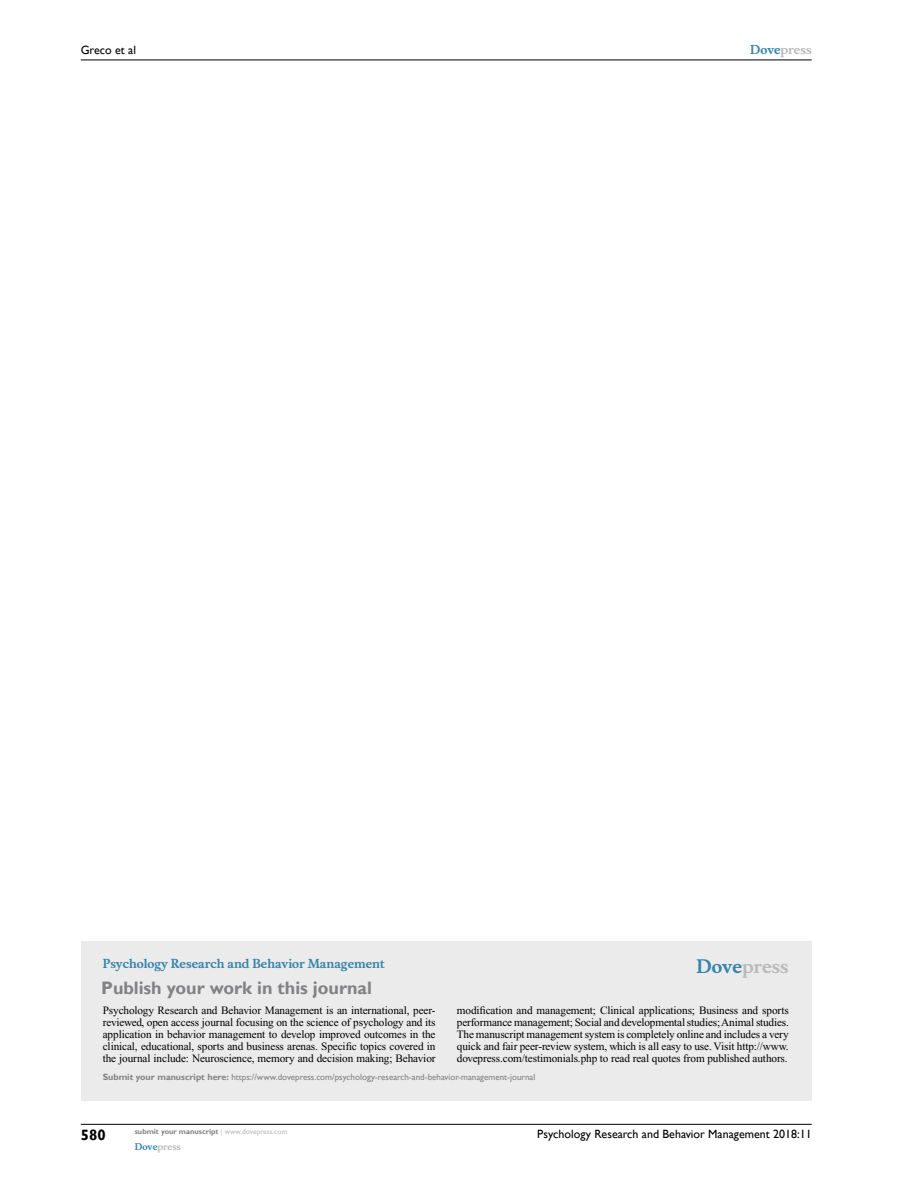
<style>
.page{position:relative;width:918px;height:1188px;background:#fff}
.page>*{position:absolute;margin:0;border:0;box-sizing:border-box;transform-origin:0 0}
.t1{font:700 18px "Gill Sans";color:#808285}
.t2{font:700 18px "Musee";color:#b8babc}
.t3{font:700 15px "Gill Sans";color:#000}
.t4{font:12px "Gill Sans";color:#000}
.t5{font:700 12px "Musee";color:#3785ad}
.t6{font:700 12px "Musee";color:#b8babc}
.t7{font:11.25px/12px "Times New Roman";letter-spacing:-.01em;color:#000;text-align:justify}
.t8{font:9px "Gill Sans";color:#808285}
.t9{font:700 9px "Musee";color:#b8babc}
.t10{font:700 7.5px "Gill Sans";color:#808285}
.s1{color:#3785ad}
.s2{font-weight:700}
.s3{font-weight:400;color:#b8babc}
</style>
<div class="page">
<div style="left:81px;top:941px;width:731px;height:160px;background:#ebebec"></div>
<hr style="left:81px;top:1124px;width:731px;height:1px;background:#000">
<hr style="left:81px;top:60px;width:731px;height:1px;background:#000">
<p class="t4" style="left:81px;top:43px;width:57px">Greco et al</p>
<p class="t6" style="left:750px;top:43px;width:63px"><span class="s1">Dove</span>press</p>
<p class="t5" style="left:103px;top:956px;width:284px">Psychology Research and Behavior Management</p>
<h1 class="t1" style="left:101px;top:977px;width:272px">Publish your work in this journal</h1>
<h1 class="t2" style="left:697px;top:955px;width:94px"><span class="s1">Dove</span>press</h1>
<p class="t7" style="left:103px;top:1004px;width:334px">Psychology Research and Behavior Management is an international, peer&shy;reviewed, open access journal focusing on the science of psychology and its application in behavior management to develop improved outcomes in the clinical, educational, sports and business arenas. Specific topics covered in the journal include: Neuroscience, memory and decision making; Behavior</p>
<p class="t7" style="left:457px;top:1004px;width:333px">modification and management; Clinical applications; Business and sports performance management; Social and developmental studies; Animal studies.<br>The manuscript management system is completely online and includes a very quick and fair peer-review system, which is all easy to use. Visit http://www. dovepress.com/testimonials.php to read real quotes from published authors.</p>
<p class="t8" style="left:103px;top:1072px;width:434px"><span class="s2">Submit your manuscript here:</span> https://www.dovepress.com/psychology-research-and-behavior-management-journal</p>
<h2 class="t3" style="left:81px;top:1126px;width:26px">580</h2>
<p class="t10" style="left:135px;top:1127px;width:154px">submit your manuscript <span class="s3">| www.dovepress.com</span></p>
<p class="t9" style="left:135px;top:1141px;width:48px"><span class="s1">Dove</span>press</p>
<p class="t4" style="left:537px;top:1127px;width:276px">Psychology Research and Behavior Management 2018:11</p>
</div>
